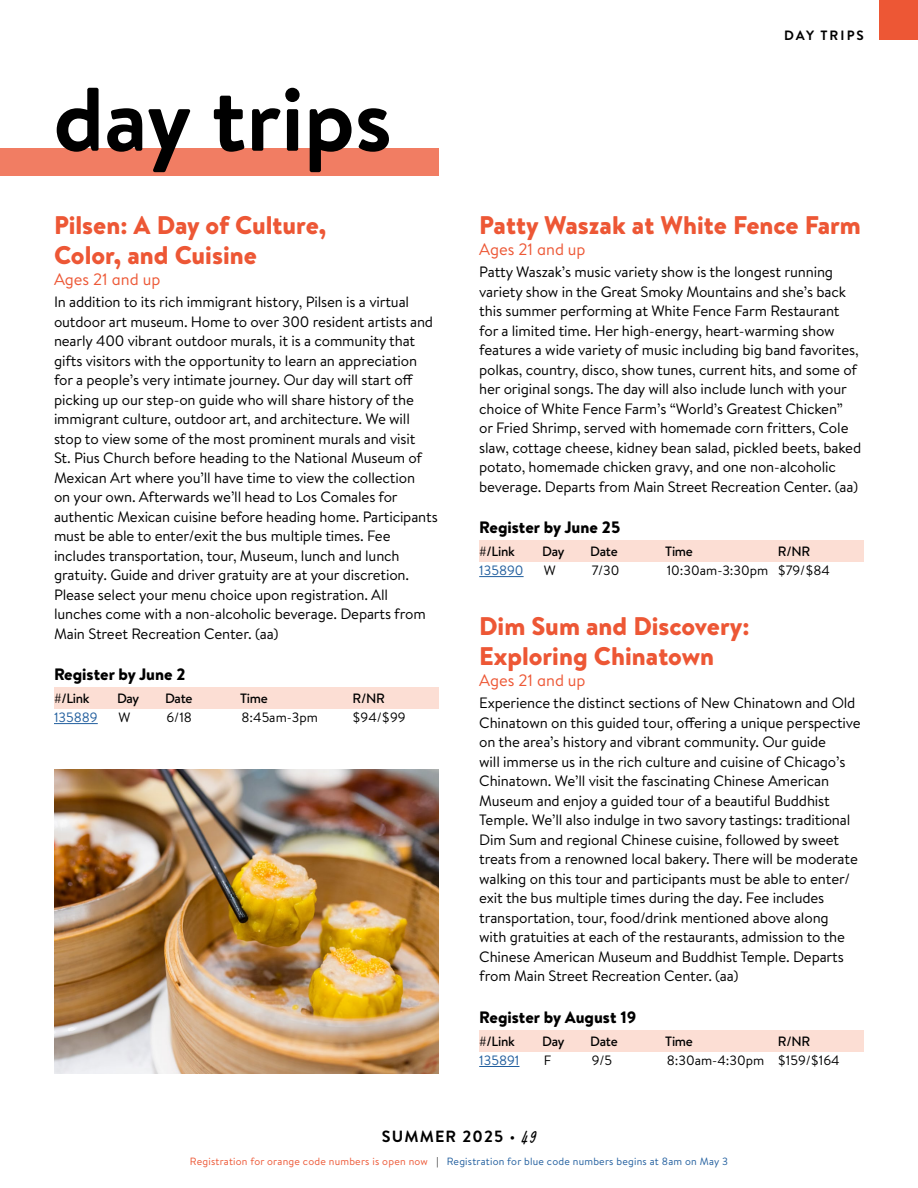
<style>
.page{position:relative;width:918px;height:1188px;background:#fff}
.page>*{position:absolute;margin:0;border:0;box-sizing:border-box;transform-origin:0 0}
.t1{font:700 90px "Brandon Text";color:#000}
.t2{font:900 25.5px/30px "Brandon Text";color:#ed5735}
.t3{font:900 16.5px "Brandon Text";color:#000}
.t4{font:16.5px "Brandon Text";color:#ed5735}
.t5{font:700 16.2px "Brandon Text";letter-spacing:.07em;color:#000}
.t6{font:15px/19.5px "Brandon Text";letter-spacing:-.01em;color:#000}
.t7{font:13.5px "Brandon Text";color:#000}
.t8{font:500 13.5px "Brandon Text";letter-spacing:-.02em;color:#000}
.t9{font:13.5px "Brandon Text";color:#215e9e}
.t10{font:700 13.5px "Brandon Text";letter-spacing:.15em;color:#000}
.t11{font:10.5px "Brandon Text";letter-spacing:.02em;color:#215e9e}
.s1{font-weight:400}
.s2{font-family:"Supa Mega Fantastic";font-weight:400;font-size:21.6px}
.s3{color:#ed5735}
.s4{color:#000}
</style>
<div class="page">
<div style="left:0;top:148px;width:439px;height:28px;background:#f17d63"></div>
<div style="left:880px;top:0;width:38px;height:40px;background:#ed5735"></div>
<div style="left:54px;top:688px;width:385px;height:21px;background:#fcded4"></div>
<hr style="left:54px;top:723px;width:44px;height:1px;background:#215e9e">
<div style="left:479px;top:541px;width:385px;height:21px;background:#fcded4"></div>
<hr style="left:479px;top:576px;width:45px;height:1px;background:#215e9e">
<div style="left:479px;top:1031px;width:385px;height:21px;background:#fcded4"></div>
<hr style="left:479px;top:1066px;width:40px;height:1px;background:#215e9e">
<img style="left:54px;top:770px;width:385px;height:303px">
<h1 class="t1" style="left:53px;top:57px;width:340px">day trips</h1>
<h2 class="t2" style="left:54px;top:210px;width:274px">Pilsen: A Day of Culture,<br>Color, and Cuisine</h2>
<p class="t4" style="left:54px;top:268px;width:108px">Ages 21 and up</p>
<p class="t6" style="left:54px;top:292px;width:385px">In addition to its rich immigrant history, Pilsen is a virtual outdoor art museum. Home to over 300 resident artists and nearly 400 vibrant outdoor murals, it is a community that gifts visitors with the opportunity to learn an appreciation for a people’s very intimate journey. Our day will start off picking up our step-on guide who will share history of the immigrant culture, outdoor art, and architecture. We will stop to view some of the most prominent murals and visit<br>St. Pius Church before heading to the National Museum of Mexican Art where you’ll have time to view the collection<br>on your own. Afterwards we’ll head to Los Comales for authentic Mexican cuisine before heading home. Participants must be able to enter/exit the bus multiple times. Fee includes transportation, tour, Museum, lunch and lunch gratuity. Guide and driver gratuity are at your discretion.<br>Please select your menu choice upon registration. All lunches come with a non-alcoholic beverage. Departs from Main Street Recreation Center. (aa)</p>
<p class="t3" style="left:54px;top:662px;width:133px">Register by June 2</p>
<p class="t8" style="left:54px;top:689px;width:37px">#/Link</p>
<p class="t8" style="left:117px;top:689px;width:24px">Day</p>
<p class="t8" style="left:165px;top:689px;width:29px">Date</p>
<p class="t8" style="left:240px;top:689px;width:29px">Time</p>
<p class="t8" style="left:353px;top:689px;width:34px">R/NR</p>
<p class="t9" style="left:54px;top:708px;width:45px">135889</p>
<p class="t7" style="left:119px;top:708px;width:13px">W</p>
<p class="t7" style="left:167px;top:708px;width:27px">6/18</p>
<p class="t7" style="left:242px;top:708px;width:78px">8:45am-3pm</p>
<p class="t7" style="left:353px;top:708px;width:55px">$94/$99</p>
<p class="t10" style="left:784px;top:26px;width:81px">DAY TRIPS</p>
<h2 class="t2" style="left:479px;top:210px;width:383px">Patty Waszak at White Fence Farm</h2>
<p class="t4" style="left:479px;top:238px;width:108px">Ages 21 and up</p>
<p class="t6" style="left:479px;top:262px;width:383px">Patty Waszak’s music variety show is the longest running variety show in the Great Smoky Mountains and she’s back this summer performing at White Fence Farm Restaurant for a limited time. Her high-energy, heart-warming show features a wide variety of music including big band favorites, polkas, country, disco, show tunes, current hits, and some of her original songs. The day will also include lunch with your choice of White Fence Farm’s “World’s Greatest Chicken”<br>or Fried Shrimp, served with homemade corn fritters, Cole slaw, cottage cheese, kidney bean salad, pickled beets, baked potato, homemade chicken gravy, and one non-alcoholic beverage. Departs from Main Street Recreation Center. (aa)</p>
<p class="t3" style="left:479px;top:515px;width:143px">Register by June 25</p>
<p class="t8" style="left:479px;top:542px;width:37px">#/Link</p>
<p class="t8" style="left:542px;top:542px;width:24px">Day</p>
<p class="t8" style="left:590px;top:542px;width:29px">Date</p>
<p class="t8" style="left:665px;top:542px;width:29px">Time</p>
<p class="t8" style="left:778px;top:542px;width:34px">R/NR</p>
<p class="t9" style="left:479px;top:561px;width:46px">135890</p>
<p class="t7" style="left:544px;top:561px;width:13px">W</p>
<p class="t7" style="left:592px;top:561px;width:29px">7/30</p>
<p class="t7" style="left:667px;top:561px;width:165px">10:30am-3:30pm $79/$84</p>
<h2 class="t2" style="left:479px;top:611px;width:272px">Dim Sum and Discovery:<br>Exploring Chinatown</h2>
<p class="t4" style="left:479px;top:669px;width:108px">Ages 21 and up</p>
<p class="t6" style="left:479px;top:693px;width:383px">Experience the distinct sections of New Chinatown and Old Chinatown on this guided tour, offering a unique perspective on the area’s history and vibrant community. Our guide<br>will immerse us in the rich culture and cuisine of Chicago’s Chinatown. We’ll visit the fascinating Chinese American Museum and enjoy a guided tour of a beautiful Buddhist Temple. We’ll also indulge in two savory tastings: traditional Dim Sum and regional Chinese cuisine, followed by sweet treats from a renowned local bakery. There will be moderate walking on this tour and participants must be able to enter/ exit the bus multiple times during the day. Fee includes transportation, tour, food/drink mentioned above along<br>with gratuities at each of the restaurants, admission to the Chinese American Museum and Buddhist Temple. Departs from Main Street Recreation Center. (aa)</p>
<p class="t3" style="left:479px;top:1005px;width:159px">Register by August 19</p>
<p class="t8" style="left:479px;top:1032px;width:37px">#/Link</p>
<p class="t8" style="left:542px;top:1032px;width:24px">Day</p>
<p class="t8" style="left:590px;top:1032px;width:29px">Date</p>
<p class="t8" style="left:665px;top:1032px;width:29px">Time</p>
<p class="t8" style="left:778px;top:1032px;width:34px">R/NR</p>
<p class="t9" style="left:479px;top:1051px;width:42px">135891</p>
<p class="t7" style="left:544px;top:1051px;width:9px">F</p>
<p class="t7" style="left:592px;top:1051px;width:22px">9/5</p>
<p class="t7" style="left:667px;top:1051px;width:174px">8:30am-4:30pm $159/$164</p>
<p class="t5" style="left:382px;top:1125px;width:156px">SUMMER 2025 <span class="s1">•</span> <span class="s2">49</span></p>
<p class="t11" style="left:190px;top:1154px;width:540px"><span class="s3">Registration for orange code numbers is open now</span> <span class="s4">|</span> Registration for blue code numbers begins at 8am on May 3</p>
</div>
